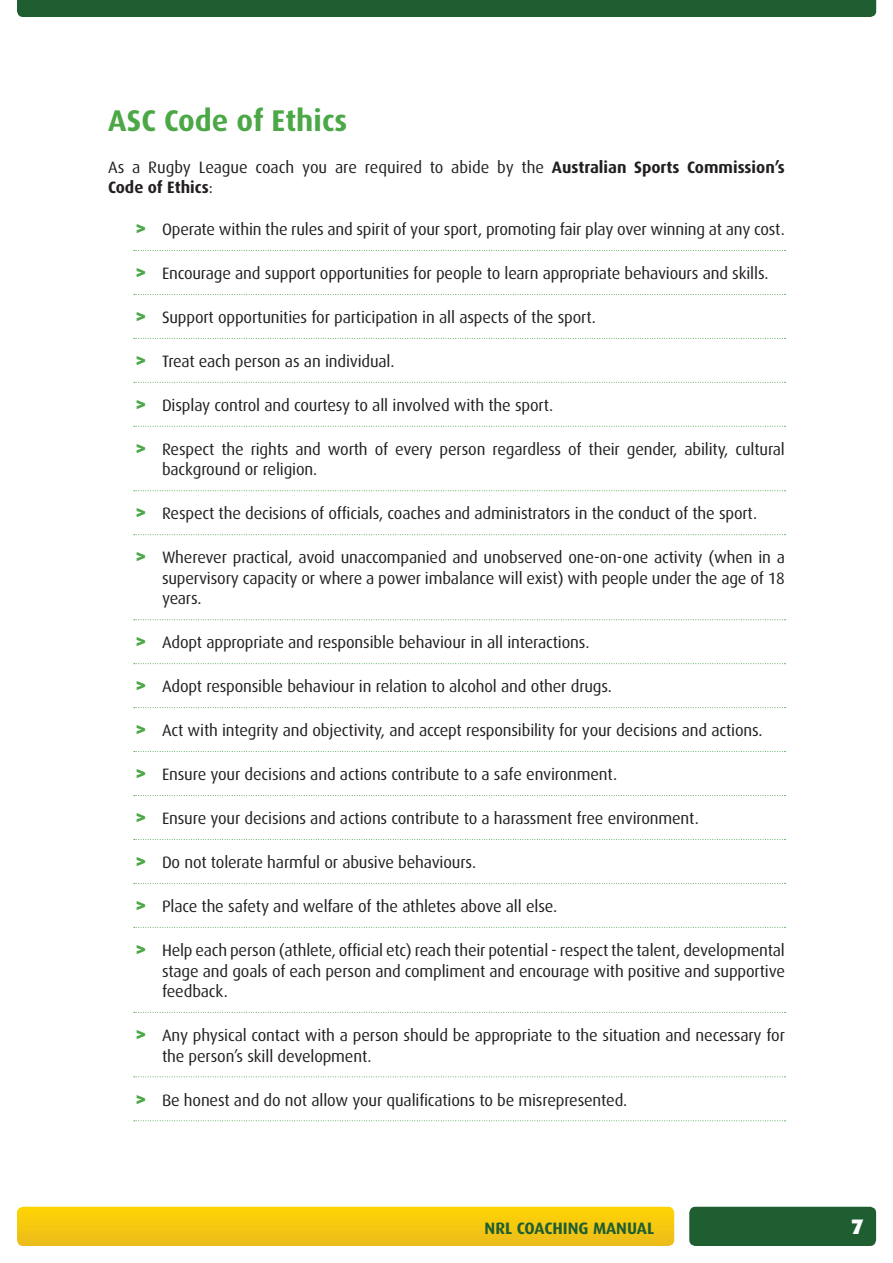
<style>
.page{position:relative;width:893px;height:1263px;background:#fff}
.page>*{position:absolute;margin:0;border:0;box-sizing:border-box;transform-origin:0 0}
.t1{font:700 30px "Dax";color:#4ca747}
.t2{font:900 21px "Dax";color:#fff}
.t3{font:16.5px/20.5px "Dax";letter-spacing:-.01em;color:#231f20}
.t4{font:700 16.5px "Dax";color:#1e5e31}
.s1{font-weight:700}
.s2{font-weight:900;font-size:19.5px;color:#4ca747}
</style>
<div class="page">
<div style="left:689px;top:1207px;width:187px;height:39px;background:#1e5e31;border-radius:6px"></div>
<div style="left:17px;top:1207px;width:657px;height:39px;background:#f5c80f;border-radius:6px"></div>
<div style="left:17px;top:0;width:859px;height:17px;background:#1e5e31"></div>
<svg style="left:134px;top:250px;width:652px;height:1px"></svg>
<svg style="left:134px;top:294px;width:652px;height:1px"></svg>
<svg style="left:134px;top:338px;width:652px;height:1px"></svg>
<svg style="left:134px;top:382px;width:652px;height:1px"></svg>
<svg style="left:134px;top:426px;width:652px;height:1px"></svg>
<svg style="left:134px;top:490px;width:652px;height:1px"></svg>
<svg style="left:134px;top:534px;width:652px;height:1px"></svg>
<svg style="left:134px;top:619px;width:652px;height:1px"></svg>
<svg style="left:134px;top:663px;width:652px;height:1px"></svg>
<svg style="left:134px;top:707px;width:652px;height:1px"></svg>
<svg style="left:134px;top:751px;width:652px;height:1px"></svg>
<svg style="left:134px;top:795px;width:652px;height:1px"></svg>
<svg style="left:134px;top:839px;width:652px;height:1px"></svg>
<svg style="left:134px;top:883px;width:652px;height:1px"></svg>
<svg style="left:134px;top:927px;width:652px;height:1px"></svg>
<svg style="left:134px;top:1012px;width:652px;height:1px"></svg>
<svg style="left:134px;top:1076px;width:652px;height:1px"></svg>
<svg style="left:134px;top:1120px;width:652px;height:1px"></svg>
<h1 class="t1" style="left:108px;top:104px;width:241px">ASC Code of Ethics</h1>
<p class="t3" style="left:108px;top:157px;width:678px">As a Rugby League coach you are required to abide by the <span class="s1">Australian Sports Commission’s<br>Code of Ethics</span>:</p>
<p class="t3" style="left:135px;top:219px;width:651px"><span class="s2">&gt;</span> Operate within the rules and spirit of your sport, promoting fair play over winning at any cost.</p>
<p class="t3" style="left:135px;top:263px;width:635px"><span class="s2">&gt;</span> Encourage and support opportunities for people to learn appropriate behaviours and skills.</p>
<p class="t3" style="left:135px;top:307px;width:463px"><span class="s2">&gt;</span> Support opportunities for participation in all aspects of the sport.</p>
<p class="t3" style="left:135px;top:351px;width:261px"><span class="s2">&gt;</span> Treat each person as an individual.</p>
<p class="t3" style="left:135px;top:395px;width:420px"><span class="s2">&gt;</span> Display control and courtesy to all involved with the sport.</p>
<p class="t3" style="left:162px;top:439px;width:624px;text-indent:-27px"><span class="s2">&gt;</span> Respect the rights and worth of every person regardless of their gender, ability, cultural background or religion.</p>
<p class="t3" style="left:135px;top:504px;width:624px"><span class="s2">&gt;</span> Respect the decisions of officials, coaches and administrators in the conduct of the sport.</p>
<p class="t3" style="left:162px;top:547px;width:624px;text-align:justify;text-indent:-27px"><span class="s2">&gt;</span> Wherever practical, avoid unaccompanied and unobserved one-on-one activity (when in a supervisory capacity or where a power imbalance will exist) with people under the age of 18 years.</p>
<p class="t3" style="left:135px;top:633px;width:456px"><span class="s2">&gt;</span> Adopt appropriate and responsible behaviour in all interactions.</p>
<p class="t3" style="left:135px;top:676px;width:479px"><span class="s2">&gt;</span> Adopt responsible behaviour in relation to alcohol and other drugs.</p>
<p class="t3" style="left:135px;top:720px;width:629px"><span class="s2">&gt;</span> Act with integrity and objectivity, and accept responsibility for your decisions and actions.</p>
<p class="t3" style="left:135px;top:764px;width:484px"><span class="s2">&gt;</span> Ensure your decisions and actions contribute to a safe environment.</p>
<p class="t3" style="left:135px;top:808px;width:565px"><span class="s2">&gt;</span> Ensure your decisions and actions contribute to a harassment free environment.</p>
<p class="t3" style="left:135px;top:852px;width:343px"><span class="s2">&gt;</span> Do not tolerate harmful or abusive behaviours.</p>
<p class="t3" style="left:135px;top:896px;width:424px"><span class="s2">&gt;</span> Place the safety and welfare of the athletes above all else.</p>
<p class="t3" style="left:162px;top:940px;width:624px;text-align:justify;text-indent:-27px"><span class="s2">&gt;</span> Help each person (athlete, official etc) reach their potential - respect the talent, developmental stage and goals of each person and compliment and encourage with positive and supportive feedback.</p>
<p class="t3" style="left:162px;top:1025px;width:624px;text-indent:-27px"><span class="s2">&gt;</span> Any physical contact with a person should be appropriate to the situation and necessary for the person’s skill development.</p>
<p class="t3" style="left:135px;top:1090px;width:494px"><span class="s2">&gt;</span> Be honest and do not allow your qualifications to be misrepresented.</p>
<p class="t4" style="left:485px;top:1218px;width:171px">NRL COACHING MANUAL</p>
<p class="t2" style="left:851px;top:1215px;width:14px">7</p>
</div>
